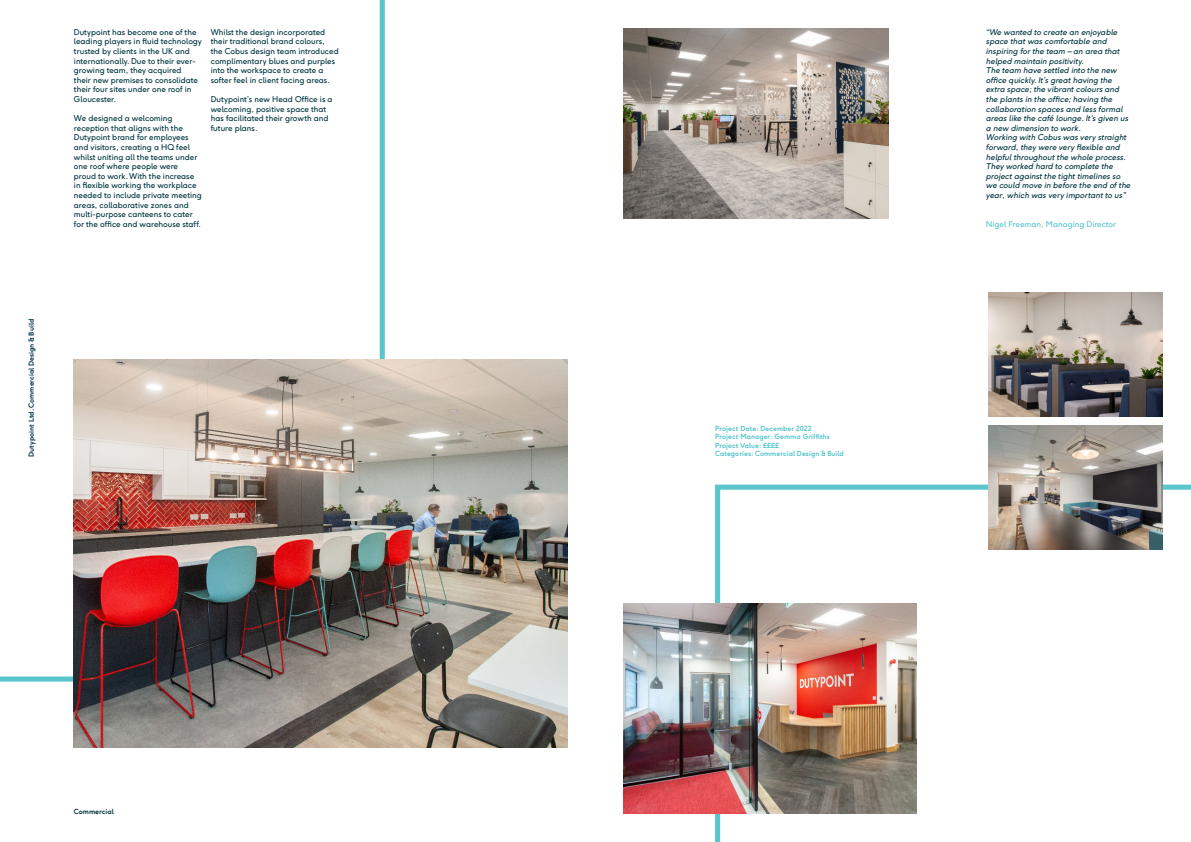
<style>
.page{position:relative;width:1191px;height:842px;background:#fff}
.page>*{position:absolute;margin:0;border:0;box-sizing:border-box;transform-origin:0 0}
.t1{font:8px/9.6px "F37 Ginger";color:#003543}
.t2{font:italic 8px/9.6px "F37 Ginger";color:#003543}
.t3{font:8px "F37 Ginger";color:#5ac6cc}
.t4{font:700 7px/8.4px "F37 Ginger";color:#5ac6cc}
.t5{font:700 7px "F37 Ginger";color:#003543}
</style>
<div class="page">
<img style="left:988px;top:293px;width:174px;height:124px">
<svg style="left:0;top:0;width:385px;height:684px"></svg>
<svg style="left:712px;top:482px;width:479px;height:360px"></svg>
<img style="left:74px;top:359px;width:493px;height:389px">
<img style="left:624px;top:604px;width:292px;height:210px">
<img style="left:624px;top:28px;width:265px;height:190px">
<img style="left:988px;top:425px;width:174px;height:124px">
<p class="t5" style="left:29px;top:457px;width:139px;rotate:-90deg">Dutypoint Ltd. Commercial Design &amp; Build</p>
<p class="t1" style="left:74px;top:28px;width:129px">Dutypoint has become one of the leading players in fluid technology trusted by clients in the UK and internationally. Due to their ever&shy;growing team, they acquired<br>their new premises to consolidate their four sites under one roof in<br>Gloucester.</p>
<p class="t1" style="left:74px;top:114px;width:129px">We designed a welcoming reception that aligns with the<br>Dutypoint brand for employees and visitors, creating a HQ feel whilst uniting all the teams under one roof where people were proud to work. With the increase in flexible working the workplace needed to include private meeting areas, collaborative zones and multi-purpose canteens to cater for the office and warehouse staff.</p>
<p class="t1" style="left:211px;top:28px;width:129px">Whilst the design incorporated their traditional brand colours, the Cobus design team introduced complimentary blues and purples into the workspace to create a softer feel in client facing areas.</p>
<p class="t1" style="left:211px;top:94px;width:123px">Dutypoint’s new Head Office is a welcoming, positive space that has facilitated their growth and future plans.</p>
<p class="t5" style="left:74px;top:808px;width:41px">Commercial</p>
<p class="t4" style="left:715px;top:425px;width:130px">Project Date: December 2022<br>Project Manager: Gemma Griffiths<br>Project Value: ££££<br>Categories: Commercial Design &amp; Build</p>
<p class="t2" style="left:986px;top:28px;width:146px">“We wanted to create an enjoyable space that was comfortable and inspiring for the team – an area that helped maintain positivity.<br>The team have settled into the new office quickly. It’s great having the extra space; the vibrant colours and the plants in the office; having the collaboration spaces and less formal areas like the café lounge. It’s given us a new dimension to work.<br>Working with Cobus was very straight forward, they were very flexible and helpful throughout the whole process.<br>They worked hard to complete the project against the tight timelines so we could move in before the end of the year, which was very important to us”</p>
<p class="t3" style="left:986px;top:221px;width:132px">Nigel Freeman, Managing Director</p>
</div>
